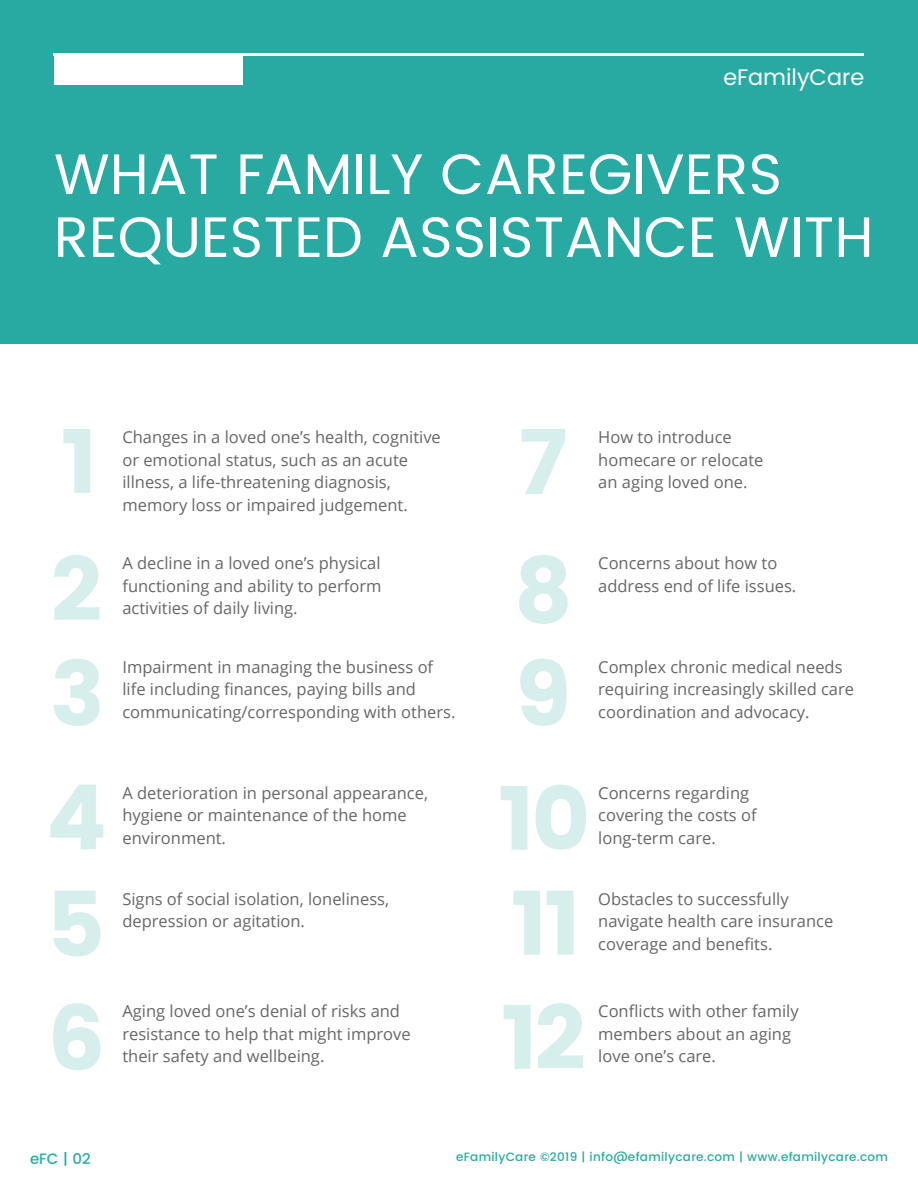
<style>
.page{position:relative;width:918px;height:1188px;background:#fff}
.page>*{position:absolute;margin:0;border:0;box-sizing:border-box;transform-origin:0 0}
.t1{font:57px/63px "Poppins";color:#fff}
.t2{font:22.5px "Poppins";color:#fff}
.t3{font:16.5px/22.5px "Open Sans";color:#666}
.t4{font:500 15px "Poppins";color:#28aaa2}
.t5{font:500 12px "Poppins";letter-spacing:.025em;color:#28aaa2}
</style>
<div class="page">
<div style="left:0;top:0;width:918px;height:343px;background:#28aaa2"></div>
<svg style="left:63px;top:429px;width:27px;height:64px"></svg>
<svg style="left:54px;top:555px;width:45px;height:65px"></svg>
<svg style="left:54px;top:659px;width:46px;height:67px"></svg>
<svg style="left:50px;top:785px;width:53px;height:64px"></svg>
<svg style="left:53px;top:891px;width:47px;height:65px"></svg>
<svg style="left:53px;top:1003px;width:47px;height:67px"></svg>
<svg style="left:522px;top:429px;width:43px;height:65px"></svg>
<svg style="left:519px;top:555px;width:49px;height:69px"></svg>
<svg style="left:520px;top:659px;width:47px;height:67px"></svg>
<svg style="left:501px;top:786px;width:26px;height:64px"></svg>
<svg style="left:536px;top:785px;width:50px;height:65px"></svg>
<svg style="left:513px;top:891px;width:27px;height:64px"></svg>
<svg style="left:547px;top:891px;width:27px;height:64px"></svg>
<svg style="left:504px;top:1005px;width:26px;height:64px"></svg>
<svg style="left:538px;top:1003px;width:45px;height:65px"></svg>
<div style="left:54px;top:54px;width:189px;height:31px;background:#fff"></div>
<hr style="left:54px;top:53px;width:810px;height:3px;background:#fff">
<h2 class="t2" style="left:723px;top:61px;width:142px">eFamilyCare</h2>
<h1 class="t1" style="left:54px;top:144px;width:821px">WHAT FAMILY CAREGIVERS<br>REQUESTED ASSISTANCE WITH</h1>
<p class="t3" style="left:122px;top:425px;width:320px">Changes in a loved one’s health, cognitive or emotional status, such as an acute illness, a life-threatening diagnosis, memory loss or impaired judgement.</p>
<p class="t3" style="left:122px;top:551px;width:261px;text-align:justify">A decline in a loved one’s physical functioning and ability to perform activities of daily living.</p>
<p class="t3" style="left:122px;top:655px;width:334px">Impairment in managing the business of life including finances, paying bills and communicating/corresponding with others.</p>
<p class="t3" style="left:122px;top:781px;width:307px">A deterioration in personal appearance, hygiene or maintenance of the home environment.</p>
<p class="t3" style="left:122px;top:887px;width:268px">Signs of social isolation, loneliness, depression or agitation.</p>
<p class="t3" style="left:122px;top:1000px;width:290px">Aging loved one’s denial of risks and resistance to help that might improve their safety and wellbeing.</p>
<p class="t3" style="left:598px;top:426px;width:167px">How to introduce homecare or relocate an aging loved one.</p>
<p class="t3" style="left:598px;top:551px;width:200px">Concerns about how to address end of life issues.</p>
<p class="t3" style="left:598px;top:655px;width:257px">Complex chronic medical needs requiring increasingly skilled care coordination and advocacy.</p>
<p class="t3" style="left:598px;top:781px;width:160px">Concerns regarding covering the costs of long-term care.</p>
<p class="t3" style="left:598px;top:887px;width:237px">Obstacles to successfully navigate health care insurance coverage and benefits.</p>
<p class="t3" style="left:598px;top:1000px;width:202px">Conflicts with other family members about an aging love one’s care.</p>
<p class="t4" style="left:30px;top:1148px;width:62px">eFC | 02</p>
<p class="t5" style="left:456px;top:1148px;width:433px">eFamilyCare ©2019 | info@efamilycare.com | www.efamilycare.com</p>
</div>
